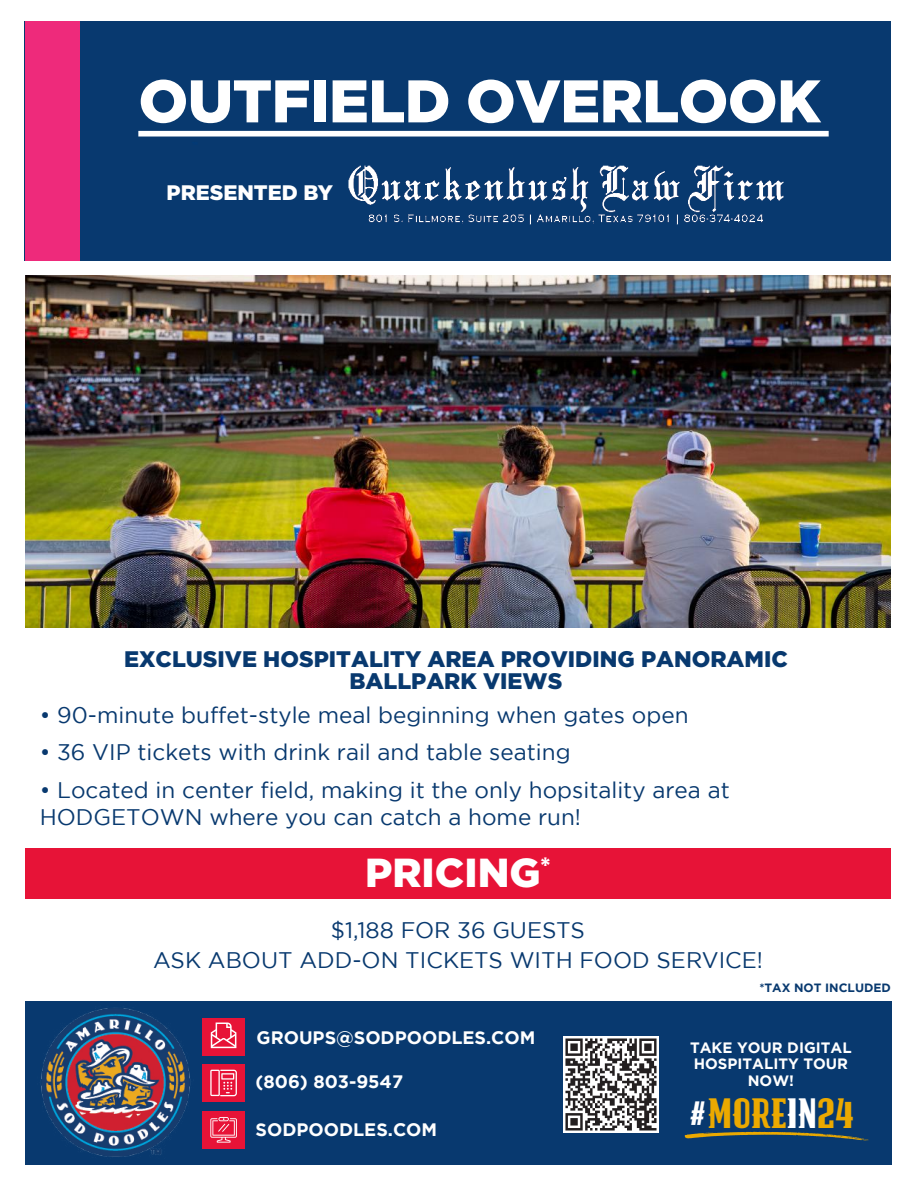
<style>
.page{position:relative;width:918px;height:1188px;background:#fff}
.page>*{position:absolute;margin:0;border:0;box-sizing:border-box;transform-origin:0 0}
.t1{font:900 60px "Gotham";letter-spacing:-.01em;color:#fff}
.t2{font:42.45px "Amarillo Sod Poodles";color:#eba900}
.t3{font:900 40.5px "Gotham";color:#fff}
.t4{font:22.5px/27px "Gotham";color:#08396f}
.t5{font:900 22.5px/22.5px "Gotham";color:#08396f;text-align:center}
.t6{font:900 21px "Gotham";color:#fff}
.t7{font:700 18px "Gotham";color:#fff}
.t8{font:700 15px/16.5px "Gotham";color:#fff;text-align:center}
.t9{font:700 12px "Gotham";color:#08396f}
.s1{color:#fff}
</style>
<div class="page">
<div style="left:25px;top:21px;width:866px;height:240px;background:#08396f"></div>
<div style="left:25px;top:1001px;width:866px;height:164px;background:#08396f"></div>
<div style="left:138px;top:131px;width:691px;height:6px;background:#fff"></div>
<img style="left:41px;top:1008px;width:150px;height:149px">
<div style="left:25px;top:21px;width:55px;height:240px;background:#ee2a7b"></div>
<img style="left:25px;top:276px;width:865px;height:351px">
<div style="left:25px;top:848px;width:866px;height:51px;background:#e71337"></div>
<div style="left:202px;top:1018px;width:43px;height:38px;background:#e71337"></div>
<div style="left:202px;top:1064px;width:43px;height:38px;background:#e71337"></div>
<div style="left:202px;top:1111px;width:43px;height:38px;background:#e71337"></div>
<svg style="left:210px;top:1118px;width:27px;height:25px"></svg>
<svg style="left:210px;top:1070px;width:27px;height:26px"></svg>
<svg style="left:211px;top:1023px;width:25px;height:25px"></svg>
<img style="left:563px;top:1037px;width:95px;height:95px">
<svg style="left:685px;top:1132px;width:184px;height:9px"></svg>
<img style="left:348px;top:165px;width:436px;height:60px">
<h1 class="t1" style="left:138px;top:66px;width:684px">OUTFIELD OVERLOOK</h1>
<p class="t6" style="left:167px;top:180px;width:168px">PRESENTED BY</p>
<p class="t5" style="left:124px;top:647px;width:665px">EXCLUSIVE HOSPITALITY AREA PROVIDING PANORAMIC<br>BALLPARK VIEWS</p>
<p class="t4" style="left:40px;top:701px;width:650px">• 90-minute buffet-style meal beginning when gates open</p>
<p class="t4" style="left:40px;top:739px;width:532px">• 36 VIP tickets with drink rail and table seating</p>
<p class="t4" style="left:40px;top:776px;width:692px">• Located in center field, making it the only hopsitality area at<br>HODGETOWN where you can catch a home run!</p>
<h3 class="t3" style="left:365px;top:849px;width:187px">PRICING<sup>*</sup></h3>
<p class="t4" style="left:153px;top:915px;width:611px;line-height:30px;text-align:center">$1,188 FOR 36 GUESTS<br>ASK ABOUT ADD-ON TICKETS WITH FOOD SERVICE!</p>
<p class="t7" style="left:257px;top:1027px;width:280px">GROUPS@SODPOODLES.COM</p>
<p class="t7" style="left:256px;top:1071px;width:149px">(806) 803-9547</p>
<p class="t7" style="left:256px;top:1119px;width:183px">SODPOODLES.COM</p>
<p class="t9" style="left:759px;top:981px;width:133px">*TAX NOT INCLUDED</p>
<p class="t8" style="left:690px;top:1039px;width:163px">TAKE YOUR DIGITAL<br>HOSPITALITY TOUR<br>NOW!</p>
<h2 class="t2" style="left:688px;top:1094px;width:167px"><span class="s1">#</span>MORE<span class="s1">IN</span>24</h2>
</div>
